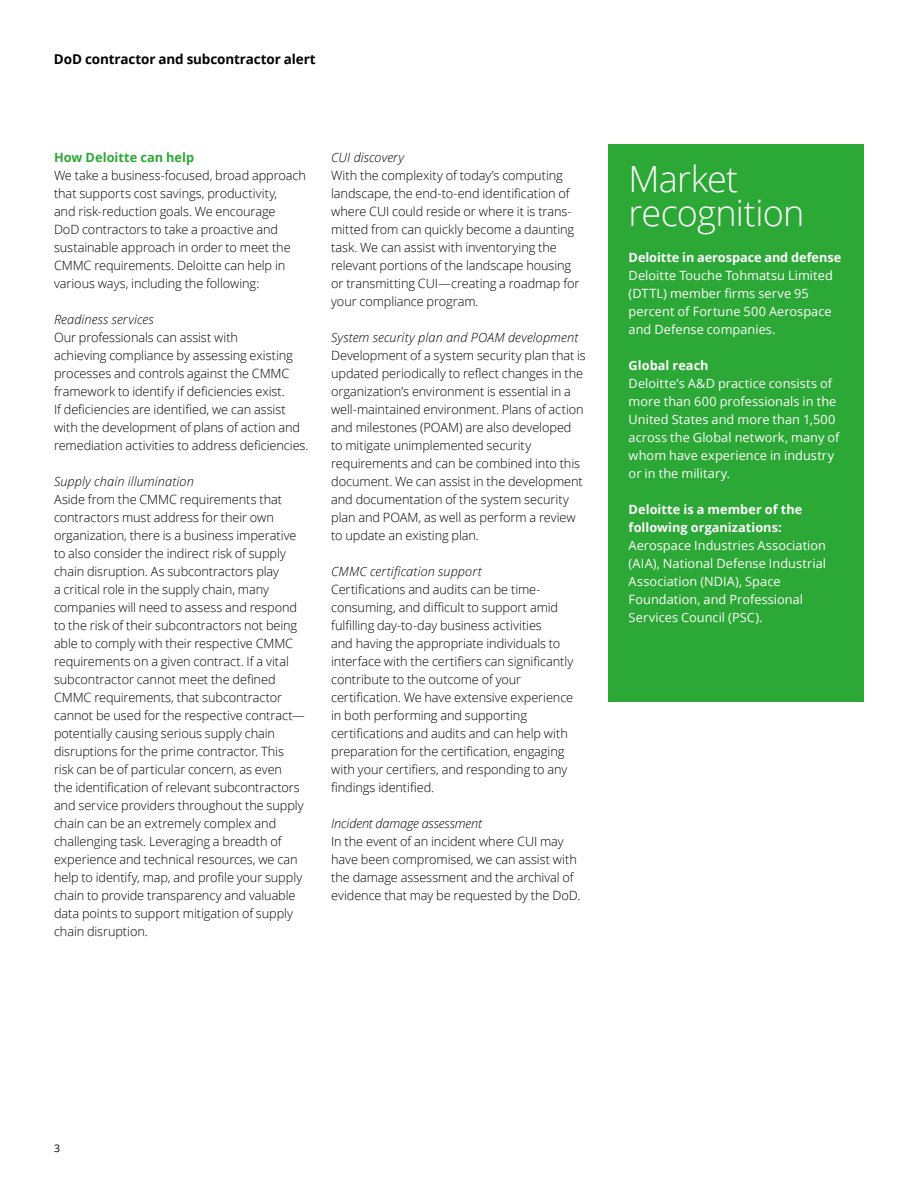
<style>
.page{position:relative;width:918px;height:1188px;background:#fff}
.page>*{position:absolute;margin:0;border:0;box-sizing:border-box;transform-origin:0 0}
.t1{font:300 36px/34.5px "Open Sans";letter-spacing:-.02em;color:#fff}
.t2{font:700 13.5px "Open Sans";letter-spacing:-.01em;color:#000}
.t3{font:300 12.75px/18px "Open Sans";letter-spacing:-.005em;color:#000}
.t4{font:12.75px/18px "Open Sans";letter-spacing:.005em;color:#fff}
.t5{font:italic 300 12.75px "Open Sans";letter-spacing:.01em;color:#000}
.t6{font:700 12.75px/18px "Open Sans";color:#fff}
.t7{font:italic 300 12.75px "Open Sans";letter-spacing:-.01em;color:#000}
.t8{font:700 12.75px "Open Sans";letter-spacing:.005em;color:#2ba835}
.t9{font:10.5px "Open Sans";color:#000}
</style>
<div class="page">
<div style="left:608px;top:144px;width:256px;height:558px;background:#2ba835"></div>
<p class="t2" style="left:54px;top:50px;width:263px">DoD contractor and subcontractor alert</p>
<p class="t8" style="left:54px;top:148px;width:142px">How Deloitte can help</p>
<p class="t3" style="left:54px;top:166px;width:254px">We take a business-focused, broad approach that supports cost savings, productivity,<br>and risk-reduction goals. We encourage<br>DoD contractors to take a proactive and sustainable approach in order to meet the CMMC requirements. Deloitte can help in various ways, including the following:</p>
<p class="t5" style="left:54px;top:311px;width:101px">Readiness services</p>
<p class="t3" style="left:54px;top:328px;width:256px">Our professionals can assist with<br>achieving compliance by assessing existing processes and controls against the CMMC framework to identify if deficiencies exist.<br>If deficiencies are identified, we can assist with the development of plans of action and remediation activities to address deficiencies.</p>
<p class="t5" style="left:54px;top:473px;width:141px">Supply chain illumination</p>
<p class="t3" style="left:54px;top:490px;width:253px">Aside from the CMMC requirements that contractors must address for their own organization, there is a business imperative to also consider the indirect risk of supply chain disruption. As subcontractors play<br>a critical role in the supply chain, many companies will need to assess and respond to the risk of their subcontractors not being able to comply with their respective CMMC requirements on a given contract. If a vital subcontractor cannot meet the defined CMMC requirements, that subcontractor cannot be used for the respective contract— potentially causing serious supply chain disruptions for the prime contractor. This risk can be of particular concern, as even<br>the identification of relevant subcontractors and service providers throughout the supply chain can be an extremely complex and challenging task. Leveraging a breadth of experience and technical resources, we can help to identify, map, and profile your supply chain to provide transparency and valuable data points to support mitigation of supply chain disruption.</p>
<p class="t5" style="left:331px;top:149px;width:75px">CUI discovery</p>
<p class="t3" style="left:331px;top:166px;width:250px">With the complexity of today’s computing landscape, the end-to-end identification of where CUI could reside or where it is trans&shy;mitted from can quickly become a daunting task. We can assist with inventorying the relevant portions of the landscape housing or transmitting CUI—creating a roadmap for your compliance program.</p>
<p class="t5" style="left:331px;top:329px;width:249px">System security plan and POAM development</p>
<p class="t3" style="left:331px;top:346px;width:256px">Development of a system security plan that is updated periodically to reflect changes in the organization’s environment is essential in a well-maintained environment. Plans of action and milestones (POAM) are also developed to mitigate unimplemented security requirements and can be combined into this document. We can assist in the development and documentation of the system security plan and POAM, as well as perform a review to update an existing plan.</p>
<p class="t5" style="left:331px;top:563px;width:152px">CMMC certification support</p>
<p class="t3" style="left:331px;top:580px;width:244px">Certifications and audits can be time&shy;consuming, and difficult to support amid fulfilling day-to-day business activities<br>and having the appropriate individuals to interface with the certifiers can significantly contribute to the outcome of your certification. We have extensive experience in both performing and supporting certifications and audits and can help with preparation for the certification, engaging with your certifiers, and responding to any findings identified.</p>
<p class="t7" style="left:331px;top:815px;width:152px">Incident damage assessment</p>
<p class="t3" style="left:331px;top:832px;width:251px">In the event of an incident where CUI may have been compromised, we can assist with the damage assessment and the archival of evidence that may be requested by the DoD.</p>
<h1 class="t1" style="left:629px;top:161px;width:177px">Market recognition</h1>
<p class="t6" style="left:629px;top:248px;width:214px">Deloitte in aerospace and defense</p>
<p class="t4" style="left:629px;top:266px;width:206px">Deloitte Touche Tohmatsu Limited (DTTL) member firms serve 95 percent of Fortune 500 Aerospace and Defense companies.</p>
<p class="t6" style="left:629px;top:356px;width:82px">Global reach</p>
<p class="t4" style="left:629px;top:374px;width:212px">Deloitte’s A&amp;D practice consists of more than 600 professionals in the<br>United States and more than 1,500 across the Global network, many of whom have experience in industry or in the military.</p>
<p class="t6" style="left:629px;top:500px;width:175px">Deloitte is a member of the following organizations:</p>
<p class="t4" style="left:629px;top:536px;width:199px">Aerospace Industries Association (AIA), National Defense Industrial<br>Association (NDIA), Space<br>Foundation, and Professional<br>Services Council (PSC).</p>
<p class="t9" style="left:54px;top:1141px;width:8px">3</p>
</div>
